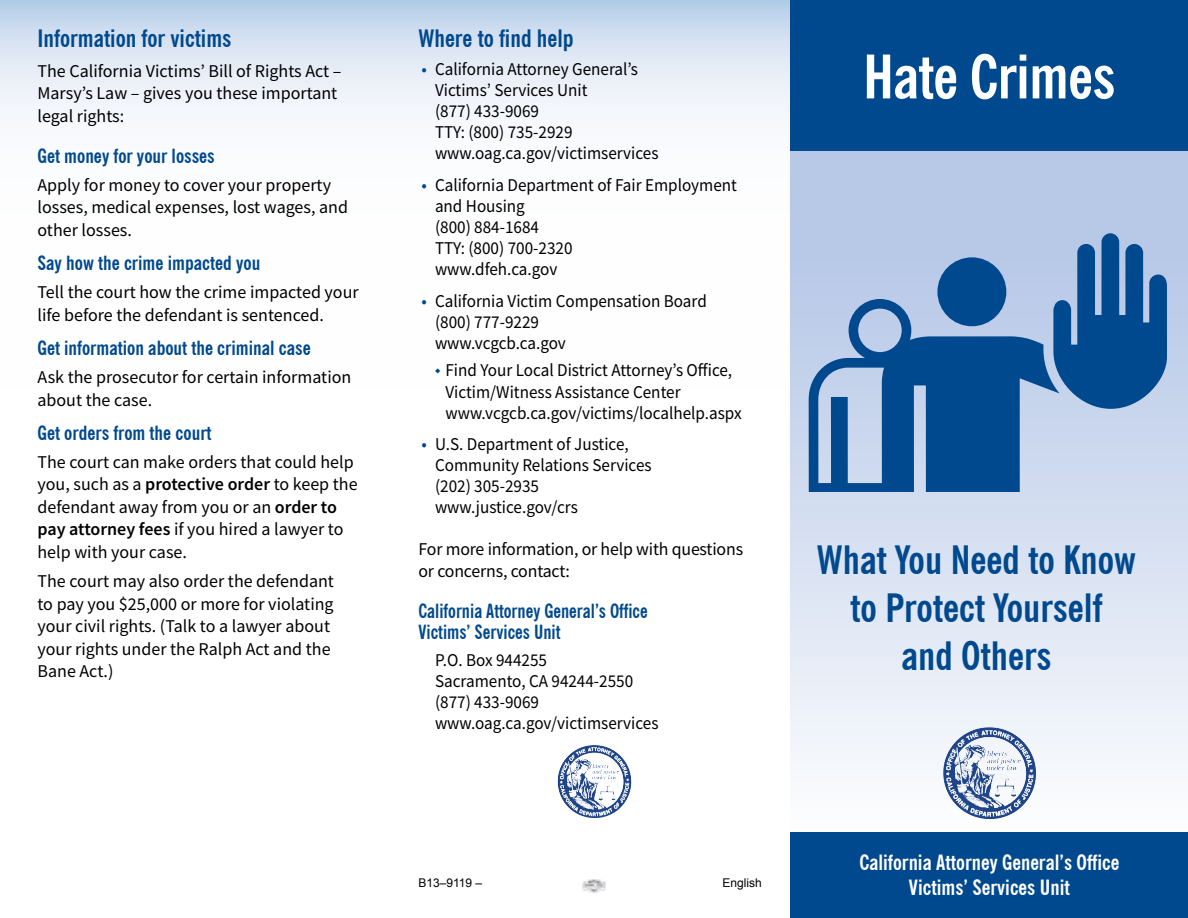
<style>
.page{position:relative;width:1188px;height:918px;background:#fff}
.page>*{position:absolute;margin:0;border:0;box-sizing:border-box;transform-origin:0 0}
.t1{font:700 condensed 60px "News Gothic BT";letter-spacing:-.01em;color:#fff}
.t2{font:700 condensed 39px/48px "News Gothic BT";color:#00498e;text-align:center}
.t3{font:700 condensed 24px "News Gothic BT";color:#00498e}
.t4{font:700 condensed 21px/25.5px "News Gothic BT";color:#fff;text-align:center}
.t5{font:700 condensed 19.5px "News Gothic BT";color:#00498e}
.t6{font:700 condensed 19.5px/21px "News Gothic BT";color:#00498e;scale:.95 1}
.t7{font:18px/22.5px "Source Sans Pro";color:#000}
.t8{font:18px/21px "Source Sans Pro";color:#000;scale:.95 1}
.t9{font:12px "Arial";color:#000}
.s1{font-weight:600}
.s2{color:#00498e}
</style>
<div class="page">
<svg style="left:0;top:0;width:790px;height:118px"></svg>
<div style="left:790px;top:145px;width:398px;height:691px;background:linear-gradient(to bottom,#b0c3e6,#f2f4f9)"></div>
<svg style="left:1053px;top:233px;width:114px;height:176px;background:#3a71aa"></svg>
<svg style="left:809px;top:299px;width:251px;height:192px;background:#5584b6"></svg>
<div style="left:937px;top:257px;width:69px;height:69px;background:#00498e;border-radius:50%"></div>
<div style="left:790px;top:0;width:398px;height:150px;background:#00498e"></div>
<div style="left:790px;top:832px;width:398px;height:86px;background:#00498e"></div>
<img style="left:582px;top:879px;width:24px;height:14px">
<img style="left:578px;top:745px;width:16px;height:4px">
<img style="left:968px;top:727px;width:21px;height:5px">
<h3 class="t3" style="left:38px;top:24px;width:195px">Information for victims</h3>
<p class="t7" style="left:38px;top:59px;width:306px">The California Victims’ Bill of Rights Act –<br>Marsy’s Law – gives you these important legal rights:</p>
<p class="t5" style="left:38px;top:144px;width:179px">Get money for your losses</p>
<p class="t7" style="left:38px;top:173px;width:312px">Apply for money to cover your property losses, medical expenses, lost wages, and other losses.</p>
<p class="t5" style="left:38px;top:251px;width:224px">Say how the crime impacted you</p>
<p class="t7" style="left:38px;top:281px;width:323px">Tell the court how the crime impacted your life before the defendant is sentenced.</p>
<p class="t5" style="left:38px;top:336px;width:275px">Get information about the criminal case</p>
<p class="t7" style="left:38px;top:366px;width:315px">Ask the prosecutor for certain information about the case.</p>
<p class="t5" style="left:38px;top:421px;width:176px">Get orders from the court</p>
<p class="t7" style="left:38px;top:451px;width:322px">The court can make orders that could help you, such as a <span class="s1">protective order</span> to keep the defendant away from you or an <span class="s1">order to pay attorney fees</span> if you hired a lawyer to help with your case.</p>
<p class="t7" style="left:38px;top:570px;width:298px">The court may also order the defendant to pay you $25,000 or more for violating your civil rights. (Talk to a lawyer about your rights under the Ralph Act and the Bane Act.)</p>
<h3 class="t3" style="left:418px;top:24px;width:157px">Where to find help</h3>
<p class="t8" style="left:435px;top:59px;width:237px;text-indent:-14px"><span class="s2">•</span> California Attorney General’s<br>Victims’ Services Unit<br>(877) 433-9069<br>TTY: (800) 735-2929 www.oag.ca.gov/victimservices</p>
<p class="t8" style="left:435px;top:174px;width:320px;text-indent:-14px"><span class="s2">•</span> California Department of Fair Employment and Housing<br>(800) 884-1684<br>TTY: (800) 700-2320<br>www.dfeh.ca.gov</p>
<p class="t8" style="left:435px;top:290px;width:288px;text-indent:-14px"><span class="s2">•</span> California Victim Compensation Board (800) 777-9229<br>www.vcgcb.ca.gov</p>
<p class="t8" style="left:446px;top:360px;width:313px;text-indent:-10px"><sup>◆</sup> Find Your Local District Attorney’s Office,<br>Victim/Witness Assistance Center www.vcgcb.ca.gov/victims/localhelp.aspx</p>
<p class="t8" style="left:435px;top:434px;width:230px;text-indent:-14px"><span class="s2">•</span> U.S. Department of Justice,<br>Community Relations Services (202) 305-2935 www.justice.gov/crs</p>
<p class="t7" style="left:418px;top:537px;width:326px">For more information, or help with questions or concerns, contact:</p>
<p class="t6" style="left:418px;top:601px;width:243px">California Attorney General’s Office<br>Victims’ Services Unit</p>
<p class="t8" style="left:435px;top:649px;width:237px">P.O. Box 944255<br>Sacramento, CA 94244-2550 (877) 433-9069 www.oag.ca.gov/victimservices</p>
<p class="t9" style="left:418px;top:875px;width:65px">B13–9119 –</p>
<p class="t9" style="left:723px;top:875px;width:41px">English</p>
<h1 class="t1" style="left:863px;top:40px;width:254px">Hate Crimes</h1>
<h2 class="t2" style="left:817px;top:536px;width:321px">What You Need to Know to Protect Yourself<br>and Others</h2>
<p class="t4" style="left:859px;top:849px;width:262px">California Attorney General’s Office<br>Victims’ Services Unit</p>
</div>
